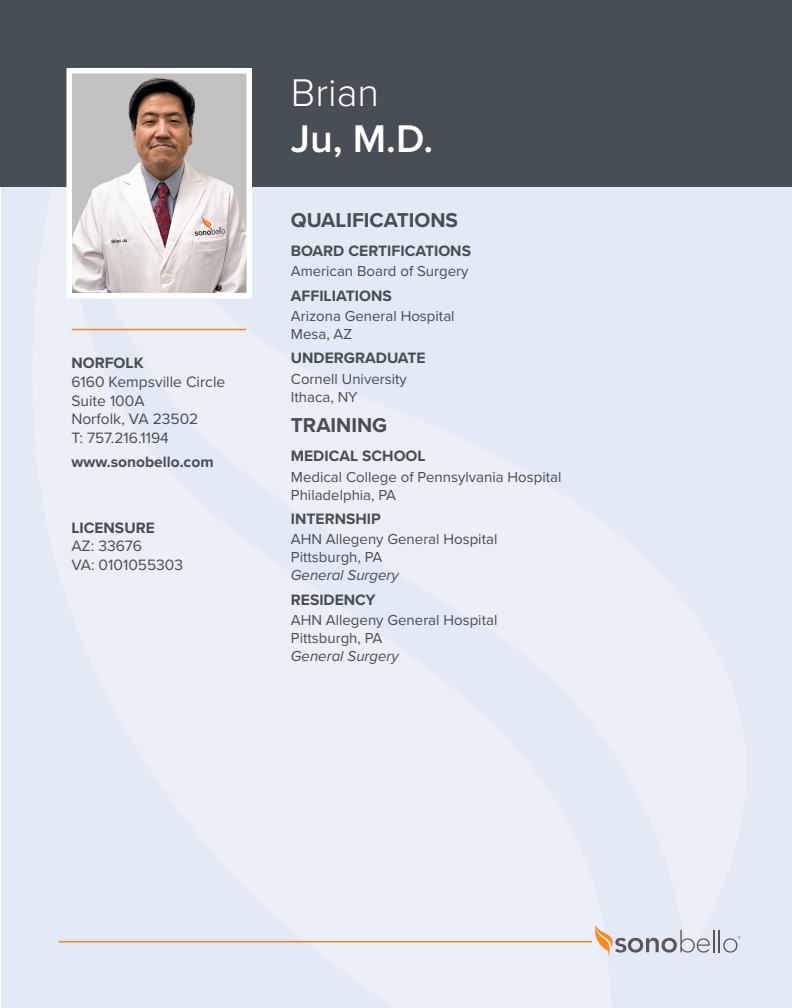
<style>
.page{position:relative;width:792px;height:1008px;background:#fff}
.page>*{position:absolute;margin:0;border:0;box-sizing:border-box;transform-origin:0 0}
.PDF_Surgeon_Name{font:600 40px/46px "Proxima Nova";color:#fff}
.PDF_BODY_SECTION_Header{font:700 20.8px "Proxima Nova";color:#484e55}
.SIDE_BAR_Body{font:15.6px "Proxima Nova";color:#484e55}
.PDF_Body_HEADER{font:700 15.6px "Proxima Nova";color:#484e55}
.SIDE_BAR_Body_Bold{font:700 15.6px "Proxima Nova";color:#484e55}
.SIDE_BAR_Header{font:700 15.6px "Proxima Nova";color:#484e55}
.PDF_Body_Text{font:15px/18px "Proxima Nova";color:#484e55}
.s1{font-weight:300}
.s2{font-style:italic}
</style>
<div class="page">
<div style="left:2px;top:0;width:790px;height:1008px;background:#e3e9f5"></div>
<div style="left:0;top:0;width:792px;height:187px;background:#484e55"></div>
<svg style="left:595px;top:925px;width:146px;height:31px"></svg>
<hr style="left:59px;top:941px;width:533px;height:1px;background:#f18720">
<hr style="left:72px;top:329px;width:174px;height:1px;background:#f18720">
<svg style="left:66px;top:68px;width:186px;height:231px;background:#cac1bf"></svg>
<p class="SIDE_BAR_Header" style="left:71px;top:351px;width:74px">NORFOLK</p>
<p class="SIDE_BAR_Body" style="left:71px;top:370px;width:155px">6160 Kempsville Circle</p>
<p class="SIDE_BAR_Body" style="left:71px;top:389px;width:75px">Suite 100A</p>
<p class="SIDE_BAR_Body" style="left:71px;top:408px;width:129px">Norfolk, VA 23502</p>
<p class="SIDE_BAR_Body" style="left:71px;top:426px;width:99px">T: 757.216.1194</p>
<p class="SIDE_BAR_Body_Bold" style="left:71px;top:450px;width:144px">www.sonobello.com</p>
<p class="SIDE_BAR_Header" style="left:71px;top:516px;width:85px">LICENSURE</p>
<p class="SIDE_BAR_Body" style="left:71px;top:535px;width:72px">AZ: 33676</p>
<p class="SIDE_BAR_Body" style="left:71px;top:553px;width:113px">VA: 0101055303</p>
<p class="PDF_Surgeon_Name" style="left:291px;top:68px;width:144px"><span class="s1">Brian<br></span>Ju, M.D.</p>
<p class="PDF_BODY_SECTION_Header" style="left:291px;top:204px;width:169px">QUALIFICATIONS</p>
<p class="PDF_Body_HEADER" style="left:291px;top:239px;width:182px">BOARD CERTIFICATIONS</p>
<p class="PDF_Body_Text" style="left:291px;top:262px;width:179px">American Board of Surgery</p>
<p class="PDF_Body_HEADER" style="left:291px;top:284px;width:102px">AFFILIATIONS</p>
<p class="PDF_Body_Text" style="left:291px;top:306px;width:165px">Arizona General Hospital<br>Mesa, AZ</p>
<p class="PDF_Body_HEADER" style="left:291px;top:347px;width:136px">UNDERGRADUATE</p>
<p class="PDF_Body_Text" style="left:291px;top:369px;width:117px">Cornell University<br>Ithaca, NY</p>
<p class="PDF_BODY_SECTION_Header" style="left:291px;top:409px;width:98px">TRAINING</p>
<p class="PDF_Body_HEADER" style="left:291px;top:444px;width:136px">MEDICAL SCHOOL</p>
<p class="PDF_Body_Text" style="left:291px;top:467px;width:272px">Medical College of Pennsylvania Hospital<br>Philadelphia, PA</p>
<p class="PDF_Body_HEADER" style="left:291px;top:507px;width:91px">INTERNSHIP</p>
<p class="PDF_Body_Text" style="left:291px;top:530px;width:208px">AHN Allegeny General Hospital<br>Pittsburgh, PA<br><span class="s2">General Surgery</span></p>
<p class="PDF_Body_HEADER" style="left:291px;top:588px;width:86px">RESIDENCY</p>
<p class="PDF_Body_Text" style="left:291px;top:610px;width:208px">AHN Allegeny General Hospital<br>Pittsburgh, PA<br><span class="s2">General Surgery</span></p>
</div>
